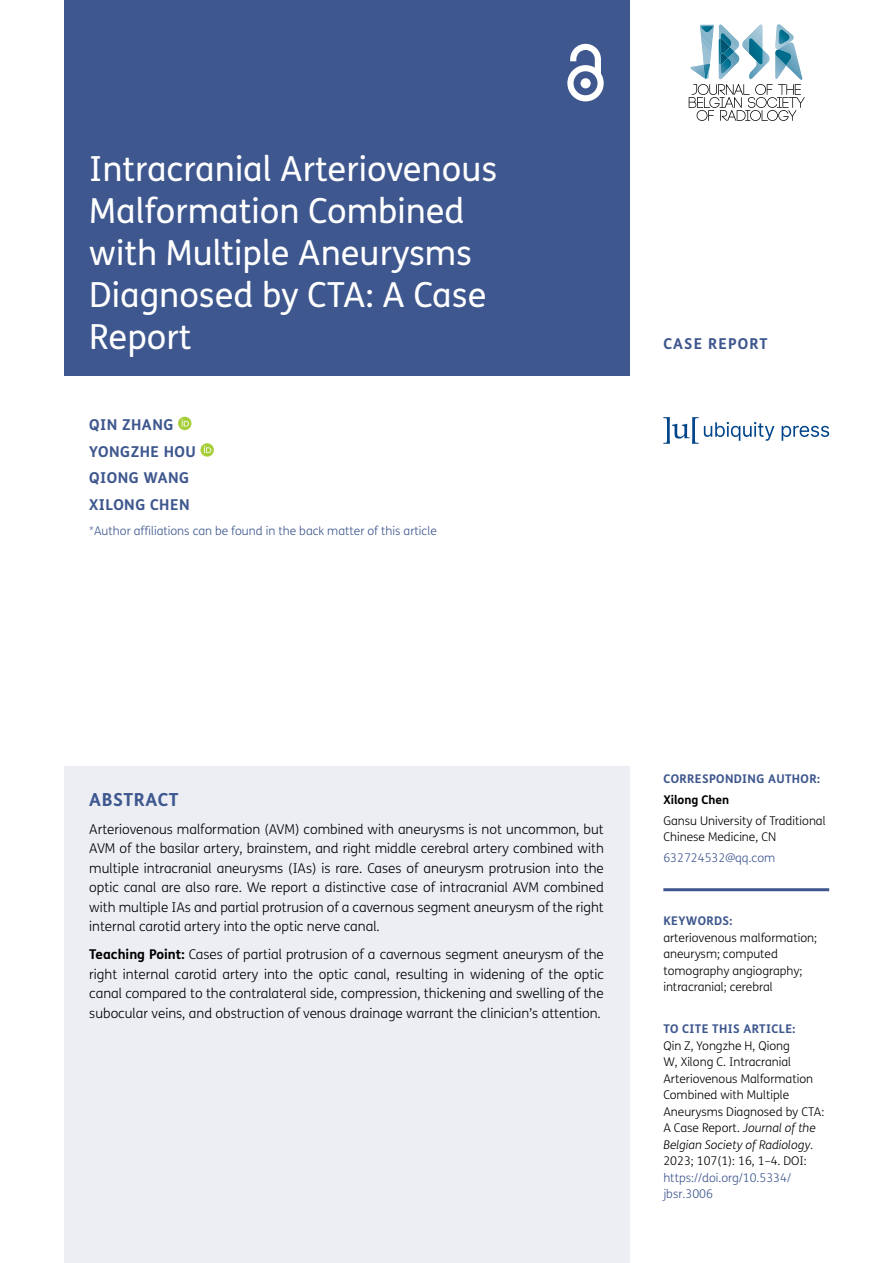
<style>
.page{position:relative;width:893px;height:1263px;background:#fff}
.page>*{position:absolute;margin:0;border:0;box-sizing:border-box;transform-origin:0 0}
.Article_Title{font:34.5px/42px "FS Me";color:#fff}
.Abstract_Heading{font:700 18px "FS Me";letter-spacing:.03em;color:#3e578e}
.Cover_Authors{font:700 15px "FS Me";letter-spacing:.03em;color:#3e578e}
.Cover_Authors-2{font:700 15px "FS Me";letter-spacing:.075em;color:#3e578e}
.Abstract_Copy{font:300 13.5px/19.5px "FS Me";color:#000;text-align:justify}
.t1{font:300 12px/16.5px "FS Me";color:#000}
.t2{font:300 12px/16.5px "FS Me";color:#3e578e}
.t3{font:700 12px "FS Me";letter-spacing:.03em;color:#3e578e}
.t4{font:700 12px "FS Me";color:#000}
.s1{font-weight:700}
.s2{font-style:italic}
</style>
<div class="page">
<div style="left:64px;top:0;width:565px;height:376px;background:#3e578e"></div>
<svg style="left:567px;top:44px;width:37px;height:57px"></svg>
<svg style="left:689px;top:24px;width:116px;height:97px"></svg>
<svg style="left:663px;top:417px;width:166px;height:27px"></svg>
<div style="left:64px;top:767px;width:565px;height:496px;background:#eceef4"></div>
<hr style="left:663px;top:888px;width:166px;height:3px;background:#3e578e">
<svg style="left:178px;top:417px;width:13px;height:13px"></svg>
<svg style="left:182px;top:419px;width:7px;height:7px"></svg>
<svg style="left:200px;top:443px;width:14px;height:14px"></svg>
<svg style="left:204px;top:446px;width:7px;height:7px"></svg>
<h1 class="Article_Title" style="left:89px;top:148px;width:409px">Intracranial Arteriovenous<br>Malformation Combined with Multiple Aneurysms<br>Diagnosed by CTA: A Case<br>Report</h1>
<p class="Cover_Authors" style="left:89px;top:415px;width:86px">QIN ZHANG</p>
<p class="Cover_Authors" style="left:89px;top:442px;width:108px">YONGZHE HOU</p>
<p class="Cover_Authors" style="left:89px;top:468px;width:101px">QIONG WANG</p>
<p class="Cover_Authors" style="left:89px;top:495px;width:102px">XILONG CHEN</p>
<p class="t2" style="left:89px;top:522px;width:349px">*Author affiliations can be found in the back matter of this article</p>
<p class="Cover_Authors-2" style="left:663px;top:334px;width:106px">CASE REPORT</p>
<h1 class="Abstract_Heading" style="left:89px;top:788px;width:91px">ABSTRACT</h1>
<p class="Abstract_Copy" style="left:89px;top:820px;width:516px">Arteriovenous malformation (AVM) combined with aneurysms is not uncommon, but AVM of the basilar artery, brainstem, and right middle cerebral artery combined with multiple intracranial aneurysms (IAs) is rare. Cases of aneurysm protrusion into the optic canal are also rare. We report a distinctive case of intracranial AVM combined with multiple IAs and partial protrusion of a cavernous segment aneurysm of the right internal carotid artery into the optic nerve canal.</p>
<p class="Abstract_Copy" style="left:89px;top:945px;width:516px"><span class="s1">Teaching Point:</span> Cases of partial protrusion of a cavernous segment aneurysm of the right internal carotid artery into the optic canal, resulting in widening of the optic canal compared to the contralateral side, compression, thickening and swelling of the subocular veins, and obstruction of venous drainage warrant the clinician’s attention.</p>
<p class="t3" style="left:663px;top:771px;width:158px">CORRESPONDING AUTHOR:</p>
<p class="t4" style="left:663px;top:792px;width:67px">Xilong Chen</p>
<p class="t1" style="left:663px;top:812px;width:164px">Gansu University of Traditional<br>Chinese Medicine, CN</p>
<p class="t2" style="left:663px;top:850px;width:113px">632724532@qq.com</p>
<p class="t3" style="left:663px;top:913px;width:71px">KEYWORDS:</p>
<p class="t1" style="left:663px;top:930px;width:155px">arteriovenous malformation; aneurysm; computed tomography angiography; intracranial; cerebral</p>
<p class="t3" style="left:663px;top:1021px;width:133px">TO CITE THIS ARTICLE:</p>
<p class="t1" style="left:663px;top:1038px;width:162px">Qin Z, Yongzhe H, Qiong<br>W, Xilong C. Intracranial<br>Arteriovenous Malformation<br>Combined with Multiple<br>Aneurysms Diagnosed by CTA:<br>A Case Report. <span class="s2">Journal of the<br>Belgian Society of Radiology.</span></p>
<p class="t1" style="left:663px;top:1153px;width:145px">2023; 107(1): 16, 1–4. DOI:</p>
<p class="t2" style="left:663px;top:1170px;width:129px">https://doi.org/10.5334/ jbsr.3006</p>
</div>
